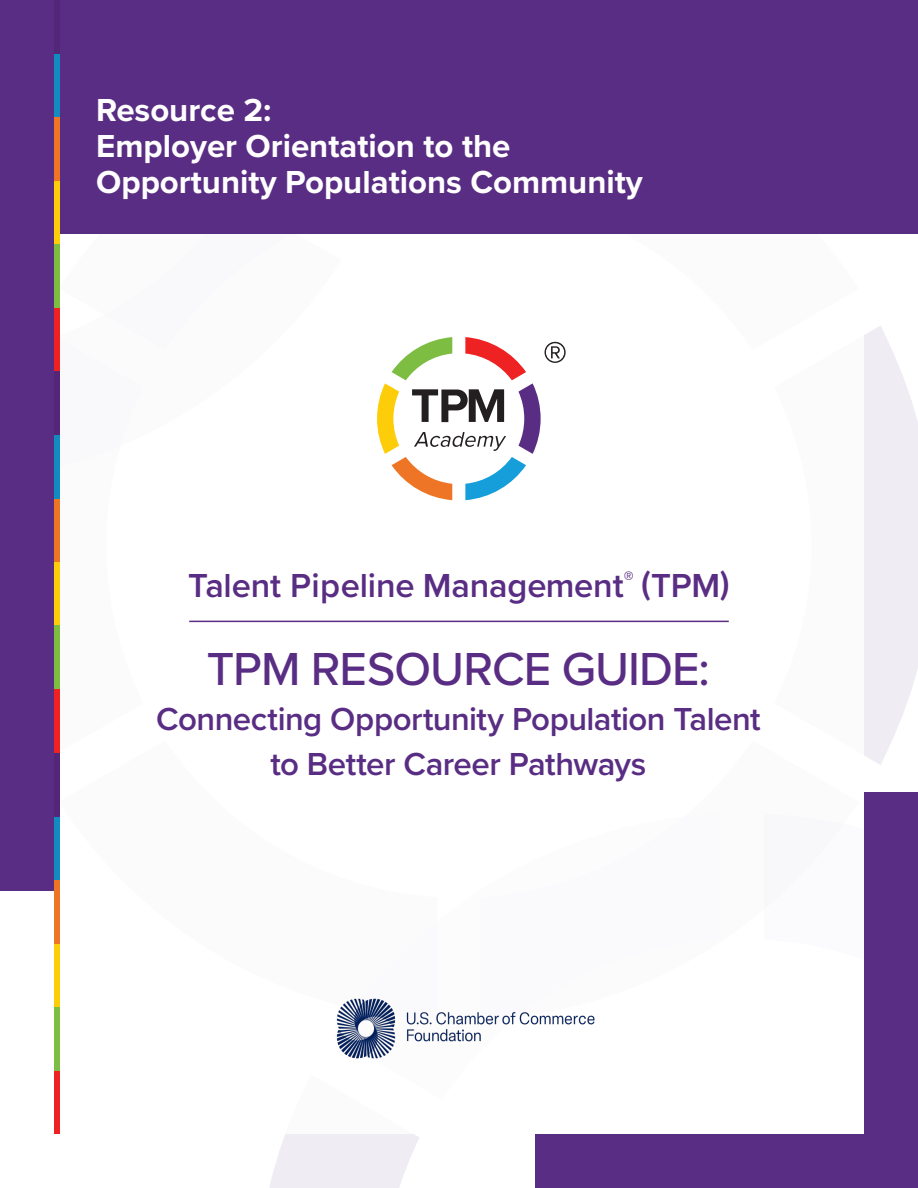
<style>
.page{position:relative;width:918px;height:1188px;background:#fff}
.page>*{position:absolute;margin:0;border:0;box-sizing:border-box;transform-origin:0 0}
.t1{font:500 48px "Proxima Nova";letter-spacing:-.02em;color:#592d83}
.t2{font:600 34.5px "Proxima Nova";letter-spacing:-.005em;color:#592d83}
.t3{font:700 33px/36px "Proxima Nova";color:#fff}
.t4{font:600 33px/45px "Proxima Nova";letter-spacing:-.015em;color:#592d83;text-align:center}
</style>
<div class="page">
<svg style="left:269px;top:1134px;width:150px;height:54px;background:#f1eef4"></svg>
<svg style="left:864px;top:326px;width:54px;height:439px;background:#f2eef4"></svg>
<div style="left:864px;top:792px;width:54px;height:396px;background:#592d83"></div>
<div style="left:536px;top:1134px;width:361px;height:54px;background:#592d83"></div>
<div style="left:0;top:0;width:918px;height:233px;background:#592d83"></div>
<div style="left:0;top:170px;width:57px;height:721px;background:#592d83"></div>
<svg style="left:377px;top:337px;width:189px;height:163px"></svg>
<hr style="left:189px;top:621px;width:540px;height:1px;background:#592d83">
<div style="left:54px;top:562px;width:5px;height:64px;background:#fdcd09"></div>
<div style="left:54px;top:498px;width:5px;height:64px;background:#ee7525"></div>
<div style="left:54px;top:435px;width:5px;height:63px;background:#128bc0"></div>
<div style="left:54px;top:371px;width:5px;height:64px;background:#532677"></div>
<div style="left:54px;top:308px;width:5px;height:63px;background:#ee2123"></div>
<div style="left:54px;top:244px;width:5px;height:64px;background:#7dbd41"></div>
<div style="left:54px;top:180px;width:5px;height:64px;background:#fdcd09"></div>
<div style="left:54px;top:117px;width:5px;height:63px;background:#ee7525"></div>
<div style="left:54px;top:53px;width:5px;height:64px;background:#128bc0"></div>
<div style="left:54px;top:0;width:5px;height:53px;background:#532677"></div>
<div style="left:54px;top:1071px;width:5px;height:63px;background:#ee2123"></div>
<div style="left:54px;top:1007px;width:5px;height:64px;background:#7dbd41"></div>
<div style="left:54px;top:944px;width:5px;height:63px;background:#fdcd09"></div>
<div style="left:54px;top:880px;width:5px;height:64px;background:#ee7525"></div>
<div style="left:54px;top:816px;width:5px;height:64px;background:#128bc0"></div>
<div style="left:54px;top:753px;width:5px;height:63px;background:#532677"></div>
<div style="left:54px;top:689px;width:5px;height:64px;background:#ee2123"></div>
<div style="left:54px;top:626px;width:5px;height:63px;background:#7dbd41"></div>
<img style="left:336px;top:998px;width:259px;height:61px">
<p class="t3" style="left:96px;top:91px;width:177px">Resource 2:</p>
<p class="t3" style="left:96px;top:127px;width:548px">Employer Orientation to the<br>Opportunity Populations Community</p>
<p class="t2" style="left:188px;top:560px;width:543px">Talent Pipeline Management<sup>®</sup> (TPM)</p>
<p class="t1" style="left:207px;top:633px;width:505px">TPM RESOURCE GUIDE:</p>
<p class="t4" style="left:156px;top:695px;width:606px">Connecting Opportunity Population Talent to Better Career Pathways</p>
</div>
